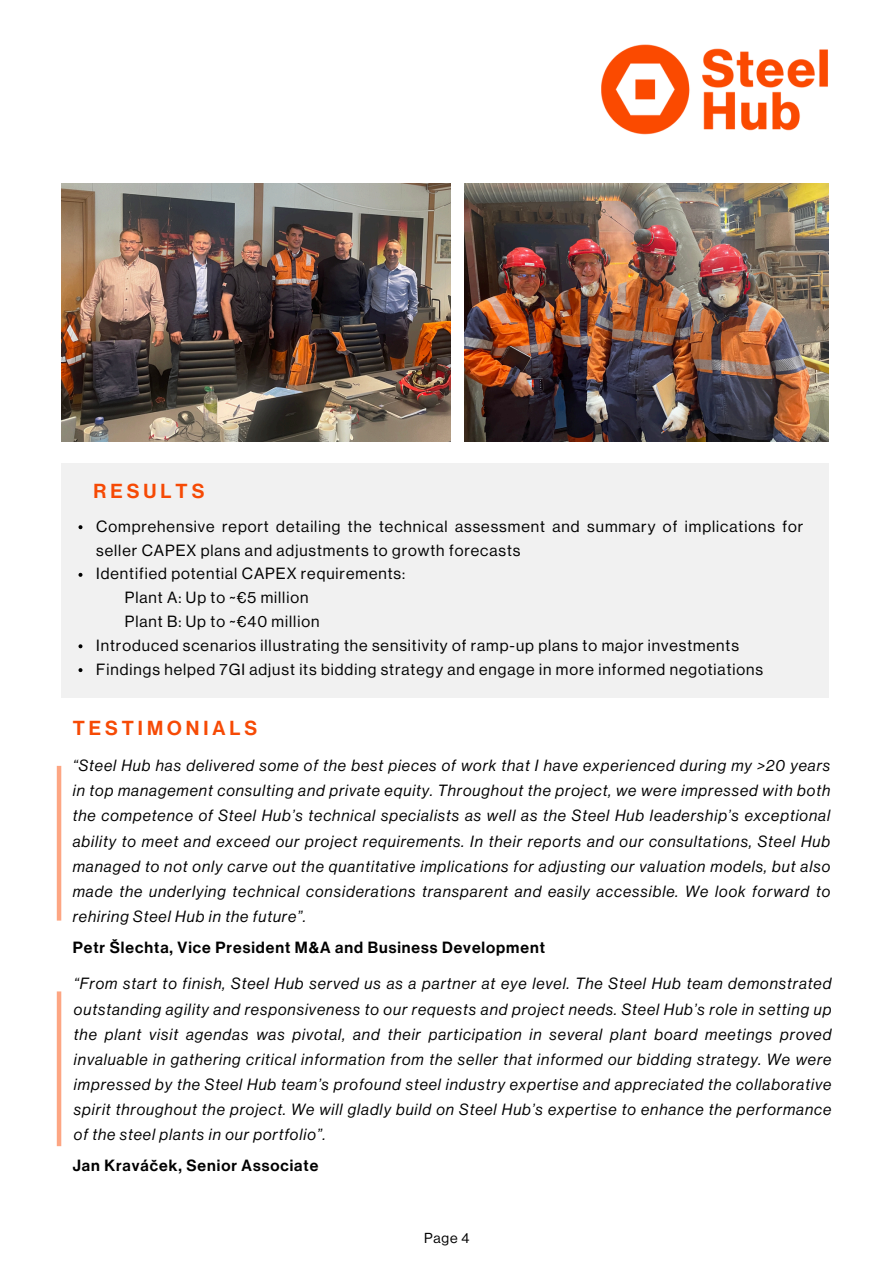
<style>
.page{position:relative;width:894px;height:1264px;background:#fff}
.page>*{position:absolute;margin:0;border:0;box-sizing:border-box;transform-origin:0 0}
.t1{font:19.8px "Neue Haas Display Mediu";letter-spacing:.2em;color:#f64a05}
.t2{font:italic 15.9px/25.2px "Neue Haas Display";letter-spacing:.06em;color:#000;text-align:justify}
.t3{font:15.9px/23.9px "Neue Haas Display";letter-spacing:.06em;color:#000}
.t4{font:15.9px "Neue Haas Display Mediu";letter-spacing:.06em;color:#000}
.t5{font:14.1px "Neue Haas Display";color:#000}
</style>
<div class="page">
<div style="left:61px;top:463px;width:767px;height:234px;background:#f1f1f1"></div>
<hr style="left:57px;top:765px;width:4px;height:155px;background:#fda683">
<hr style="left:57px;top:991px;width:4px;height:155px;background:#fda683">
<img style="left:464px;top:184px;width:364px;height:257px">
<img style="left:61px;top:184px;width:389px;height:257px">
<img style="left:601px;top:44px;width:227px;height:91px">
<svg style="left:78px;top:525px;width:4px;height:4px"></svg>
<svg style="left:78px;top:573px;width:4px;height:4px"></svg>
<svg style="left:78px;top:644px;width:4px;height:4px"></svg>
<svg style="left:78px;top:668px;width:4px;height:4px"></svg>
<p class="t1" style="left:94px;top:481px;width:112px">RESULTS</p>
<p class="t3" style="left:96px;top:515px;width:708px">Comprehensive report detailing the technical assessment and summary of implications for seller CAPEX plans and adjustments to growth forecasts</p>
<p class="t3" style="left:96px;top:562px;width:310px">Identified potential CAPEX requirements:</p>
<p class="t3" style="left:125px;top:586px;width:196px">Plant A: Up to ~€5 million<br>Plant B: Up to ~€40 million</p>
<h1 class="t3" style="left:96px;top:634px;width:644px">Introduced scenarios illustrating the sensitivity of ramp-up plans to major investments</h1>
<p class="t3" style="left:96px;top:657px;width:668px">Findings helped 7GI adjust its bidding strategy and engage in more informed negotiations</p>
<p class="t1" style="left:73px;top:718px;width:186px">TESTIMONIALS</p>
<h2 class="t2" style="left:73px;top:753px;width:758px">“Steel Hub has delivered some of the best pieces of work that I have experienced during my &gt;20 years in top management consulting and private equity. Throughout the project, we were impressed with both the competence of Steel Hub’s technical specialists as well as the Steel Hub leadership’s exceptional ability to meet and exceed our project requirements. In their reports and our consultations, Steel Hub managed to not only carve out the quantitative implications for adjusting our valuation models, but also made the underlying technical considerations transparent and easily accessible. We look forward to rehiring Steel Hub in the future”.</h2>
<p class="t4" style="left:73px;top:940px;width:473px">Petr Šlechta, Vice President M&amp;A and Business Development</p>
<p class="t2" style="left:74px;top:971px;width:758px">“From start to finish, Steel Hub served us as a partner at eye level. The Steel Hub team demonstrated outstanding agility and responsiveness to our requests and project needs. Steel Hub’s role in setting up the plant visit agendas was pivotal, and their participation in several plant board meetings proved invaluable in gathering critical information from the seller that informed our bidding strategy. We were impressed by the Steel Hub team’s profound steel industry expertise and appreciated the collaborative spirit throughout the project. We will gladly build on Steel Hub’s expertise to enhance the performance of the steel plants in our portfolio”.</p>
<p class="t4" style="left:73px;top:1158px;width:247px">Jan Kraváček, Senior Associate</p>
<h1 class="t5" style="left:424px;top:1231px;width:47px">Page 4</h1>
</div>
